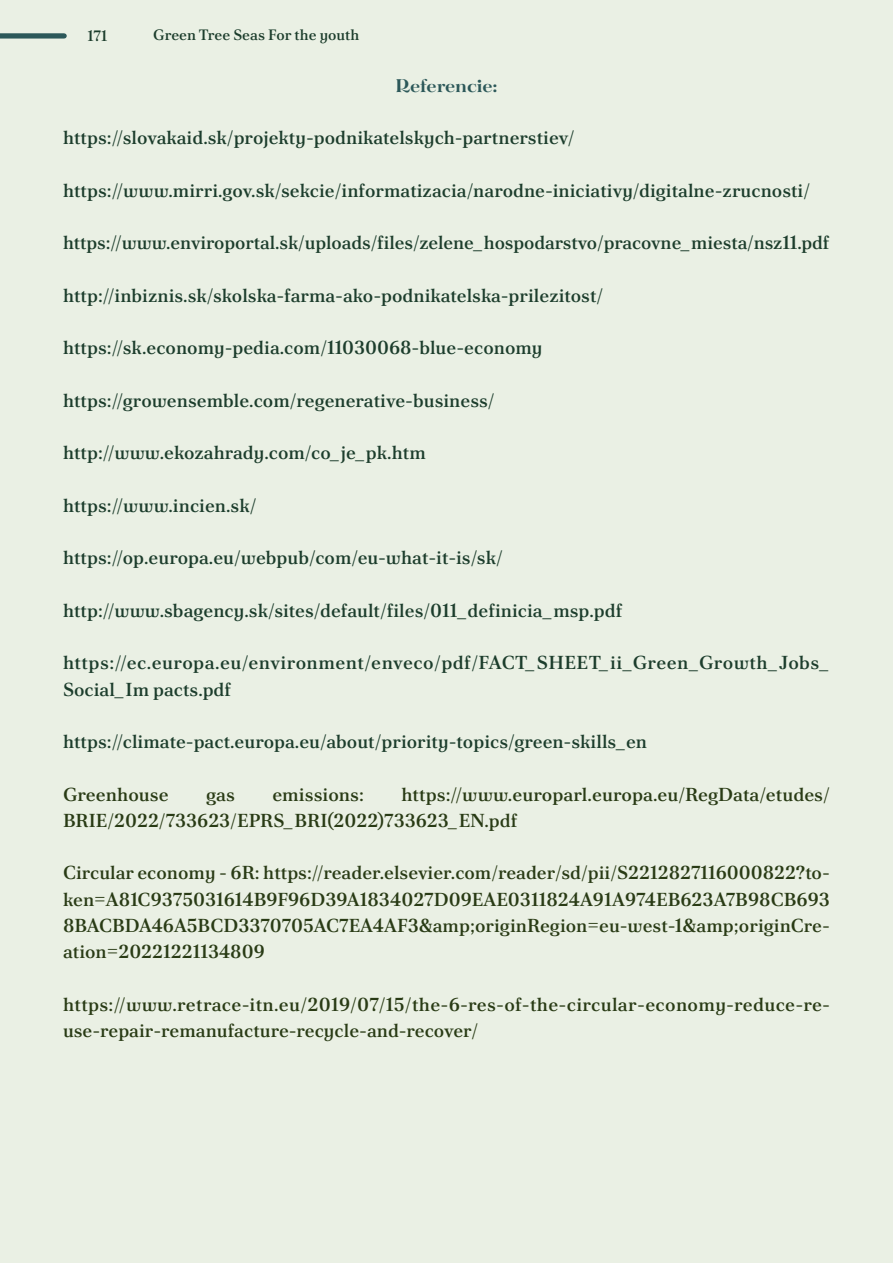
<style>
.page{position:relative;width:893px;height:1263px;background:#eaf0e4}
.page>*{position:absolute;margin:0;border:0;box-sizing:border-box;transform-origin:0 0}
.Paragraf{font:700 20.25px "Tenez";color:#2c5859}
.Paragraf-2{font:18.75px "Poltawski Nowy";color:#1c3d2c}
.Paragraf-3{font:18.75px/26.2px "Poltawski Nowy";color:#293b15}
.Paragraf-4{font:18.75px/26.2px "Poltawski Nowy";letter-spacing:.02em;color:#1c3d2c}
.t1{font:15px "Poltawski Nowy";color:#1c3d2c}
</style>
<div class="page">
<div style="left:0;top:33px;width:64px;height:6px;background:#2c5859"></div>
<p class="t1" style="left:87px;top:25px;width:21px">171</p>
<p class="t1" style="left:153px;top:24px;width:208px">Green Tree Seas For the youth</p>
<p class="Paragraf" style="left:395px;top:71px;width:104px">Referencie:</p>
<p class="Paragraf-2" style="left:63px;top:124px;width:513px">https://slovakaid.sk/projekty-podnikatelskych-partnerstiev/</p>
<p class="Paragraf-2" style="left:63px;top:176px;width:749px">https://www.mirri.gov.sk/sekcie/informatizacia/narodne-iniciativy/digitalne-zrucnosti/</p>
<p class="Paragraf-2" style="left:63px;top:229px;width:768px">https://www.enviroportal.sk/uploads/files/zelene_hospodarstvo/pracovne_miesta/nsz11.pdf</p>
<p class="Paragraf-2" style="left:63px;top:281px;width:542px">http://inbiznis.sk/skolska-farma-ako-podnikatelska-prilezitost/</p>
<p class="Paragraf-2" style="left:63px;top:334px;width:481px">https://sk.economy-pedia.com/11030068-blue-economy</p>
<p class="Paragraf-2" style="left:63px;top:386px;width:433px">https://growensemble.com/regenerative-business/</p>
<p class="Paragraf-2" style="left:63px;top:439px;width:364px">http://www.ekozahrady.com/co_je_pk.htm</p>
<p class="Paragraf-2" style="left:63px;top:491px;width:195px">https://www.incien.sk/</p>
<p class="Paragraf-2" style="left:63px;top:544px;width:441px">https://op.europa.eu/webpub/com/eu-what-it-is/sk/</p>
<p class="Paragraf-2" style="left:63px;top:596px;width:561px">http://www.sbagency.sk/sites/default/files/011_definicia_msp.pdf</p>
<p class="Paragraf-4" style="left:63px;top:649px;width:769px">https://ec.europa.eu/environment/enveco/pdf/FACT_SHEET_ii_Green_Growth_Jobs_<br>Social_Im pacts.pdf</p>
<p class="Paragraf-2" style="left:63px;top:727px;width:586px">https://climate-pact.europa.eu/about/priority-topics/green-skills_en</p>
<p class="Paragraf-3" style="left:63px;top:781px;width:107px">Greenhouse</p>
<p class="Paragraf-3" style="left:206px;top:781px;width:30px">gas</p>
<p class="Paragraf-3" style="left:272px;top:781px;width:93px">emissions:</p>
<p class="Paragraf-3" style="left:63px;top:781px;width:768px;text-indent:338px">https://www.europarl.europa.eu/RegData/etudes/<br>BRIE/2022/733623/EPRS_BRI(2022)733623_EN.pdf</p>
<p class="Paragraf-3" style="left:63px;top:859px;width:768px;text-align:justify">Circular economy - 6R: https://reader.elsevier.com/reader/sd/pii/S2212827116000822?to&shy;ken=A81C9375031614B9F96D39A1834027D09EAE0311824A91A974EB623A7B98CB693<br>8BACBDA46A5BCD3370705AC7EA4AF3&amp;amp;originRegion=eu-west-1&amp;amp;originCre&shy;ation=20221221134809</p>
<p class="Paragraf-3" style="left:63px;top:991px;width:768px">https://www.retrace-itn.eu/2019/07/15/the-6-res-of-the-circular-economy-reduce-re&shy;use-repair-remanufacture-recycle-and-recover/</p>
</div>
